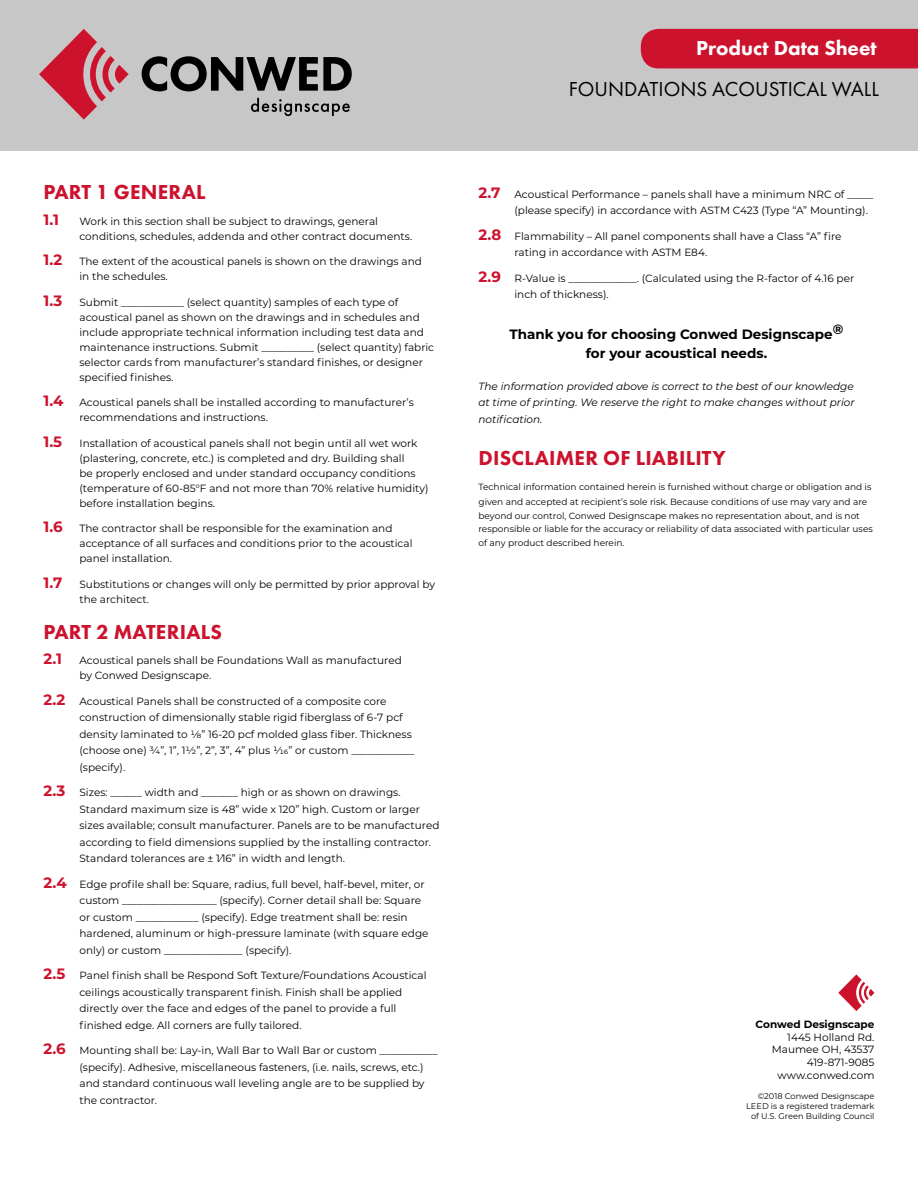
<style>
.page{position:relative;width:918px;height:1188px;background:#fff}
.page>*{position:absolute;margin:0;border:0;box-sizing:border-box;transform-origin:0 0}
.t1{font:800 21px "Futura PT";letter-spacing:.01em;color:#cd122d}
.t2{font:21px "Futura PT";color:#000}
.t3{font:800 21px "Futura PT";color:#fff}
.t4{font:700 15px "Montserrat";color:#cd122d}
.t5{font:700 13.5px/19.5px "Montserrat";color:#000;text-align:center}
.t6{font:10.5px/16.5px "Montserrat";color:#000}
.t7{font:italic 10.5px/16.5px "Montserrat";color:#000;text-align:justify}
.t8{font:700 10.5px "Montserrat";color:#000}
.t9{font:9px/13.5px "Montserrat";color:#000}
.t10{font:8.25px/9.9px "Montserrat";color:#000;text-align:right}
.s1{font-weight:700;font-size:15px;color:#cd122d}
</style>
<div class="page">
<div style="left:0;top:0;width:918px;height:151px;background:#c7c7c7"></div>
<svg style="left:39px;top:29px;width:90px;height:91px"></svg>
<svg style="left:142px;top:56px;width:210px;height:35px"></svg>
<svg style="left:251px;top:98px;width:99px;height:18px"></svg>
<div style="left:641px;top:29px;width:277px;height:39px;background:#cd122d"></div>
<svg style="left:838px;top:974px;width:36px;height:37px"></svg>
<h1 class="t1" style="left:44px;top:179px;width:163px">PART 1 GENERAL</h1>
<h2 class="t4" style="left:44px;top:208px;width:17px">1.1</h2>
<p class="t6" style="left:80px;top:213px;width:334px;line-height:15px">Work in this section shall be subject to drawings, general conditions, schedules, addenda and other contract documents.</p>
<p class="t6" style="left:79px;top:253px;width:344px;line-height:15px;text-indent:-36px"><span class="s1">1.2</span> The extent of the acoustical panels is shown on the drawings and in the schedules.</p>
<p class="t6" style="left:79px;top:294px;width:356px;line-height:15px;text-indent:-36px"><span class="s1">1.3</span> Submit ____________ (select quantity) samples of each type of acoustical panel as shown on the drawings and in schedules and include appropriate technical information including test data and maintenance instructions. Submit __________ (select quantity) fabric selector cards from manufacturer’s standard finishes, or designer specified finishes.</p>
<p class="t6" style="left:79px;top:394px;width:336px;line-height:15px;text-indent:-36px"><span class="s1">1.4</span> Acoustical panels shall be installed according to manufacturer’s recommendations and instructions.</p>
<p class="t6" style="left:80px;top:435px;width:351px;line-height:15px;text-indent:-36px"><span class="s1">1.5</span> Installation of acoustical panels shall not begin until all wet work (plastering, concrete, etc.) is completed and dry. Building shall<br>be properly enclosed and under standard occupancy conditions (temperature of 60-85°F and not more than 70% relative humidity) before installation begins.</p>
<p class="t6" style="left:80px;top:520px;width:335px;line-height:15px;text-indent:-36px"><span class="s1">1.6</span> The contractor shall be responsible for the examination and acceptance of all surfaces and conditions prior to the acoustical panel installation.</p>
<p class="t6" style="left:79px;top:576px;width:357px;line-height:15px;text-indent:-36px"><span class="s1">1.7</span> Substitutions or changes will only be permitted by prior approval by the architect.</p>
<h1 class="t1" style="left:44px;top:618px;width:180px">PART 2 MATERIALS</h1>
<p class="t6" style="left:79px;top:652px;width:324px;line-height:15px;text-indent:-36px"><span class="s1">2.1</span> Acoustical panels shall be Foundations Wall as manufactured by Conwed Designscape.</p>
<p class="t6" style="left:79px;top:692px;width:336px;text-indent:-36px"><span class="s1">2.2</span> Acoustical Panels shall be constructed of a composite core construction of dimensionally stable rigid fiberglass of 6-7 pcf density laminated to 1/8” 16-20 pcf molded glass fiber. Thickness (choose one) 3/4”, 1”, 11/2”, 2”, 3”, 4” plus 1/16” or custom ____________ (specify).</p>
<p class="t6" style="left:79px;top:784px;width:361px;text-indent:-36px"><span class="s1">2.3</span> Sizes: ______ width and _______ high or as shown on drawings.<br>Standard maximum size is 48” wide x 120” high. Custom or larger sizes available; consult manufacturer. Panels are to be manufactured according to field dimensions supplied by the installing contractor.<br>Standard tolerances are ± 1⁄16” in width and length.</p>
<p class="t6" style="left:80px;top:875px;width:351px;text-indent:-36px"><span class="s1">2.4</span> Edge profile shall be: Square, radius, full bevel, half-bevel, miter, or custom __________________ (specify). Corner detail shall be: Square or custom ____________ (specify). Edge treatment shall be: resin hardened, aluminum or high-pressure laminate (with square edge only) or custom _______________ (specify).</p>
<p class="t6" style="left:79px;top:967px;width:349px;text-indent:-36px"><span class="s1">2.5</span> Panel finish shall be Respond Soft Texture/Foundations Acoustical ceilings acoustically transparent finish. Finish shall be applied directly over the face and edges of the panel to provide a full finished edge. All corners are fully tailored.</p>
<p class="t6" style="left:80px;top:1042px;width:359px;text-indent:-36px"><span class="s1">2.6</span> Mounting shall be: Lay-in, Wall Bar to Wall Bar or custom ___________ (specify). Adhesive, miscellaneous fasteners, (i.e. nails, screws, etc.) and standard continuous wall leveling angle are to be supplied by the contractor.</p>
<h1 class="t3" style="left:696px;top:35px;width:182px">Product Data Sheet</h1>
<h1 class="t2" style="left:569px;top:77px;width:312px">FOUNDATIONS ACOUSTICAL WALL</h1>
<p class="t6" style="left:514px;top:185px;width:360px;text-indent:-36px"><span class="s1">2.7</span> Acoustical Performance – panels shall have a minimum NRC of _____ (please specify) in accordance with ASTM C423 (Type “A” Mounting).</p>
<p class="t6" style="left:514px;top:227px;width:329px;text-indent:-36px"><span class="s1">2.8</span> Flammability – All panel components shall have a Class “A” fire rating in accordance with ASTM E84.</p>
<p class="t6" style="left:514px;top:269px;width:341px;text-indent:-36px"><span class="s1">2.9</span> R-Value is _____________. (Calculated using the R-factor of 4.16 per inch of thickness).</p>
<p class="t5" style="left:510px;top:323px;width:335px">Thank you for choosing Conwed Designscape® for your acoustical needs.</p>
<p class="t7" style="left:478px;top:377px;width:378px">The information provided above is correct to the best of our knowledge at time of printing. We reserve the right to make changes without prior notification.</p>
<h1 class="t1" style="left:479px;top:444px;width:249px">DISCLAIMER OF LIABILITY</h1>
<p class="t9" style="left:478px;top:479px;width:394px;line-height:15px">Technical information contained herein is furnished without charge or obligation and is given and accepted at recipient’s sole risk. Because conditions of use may vary and are</p>
<p class="t9" style="left:478px;top:508px;width:396px">beyond our control, Conwed Designscape makes no representation about, and is not responsible or liable for the accuracy or reliability of data associated with particular uses of any product described herein.</p>
<p class="t8" style="left:756px;top:1017px;width:120px">Conwed Designscape</p>
<p class="t6" style="left:772px;top:1030px;width:104px;line-height:12.6px;text-align:right">1445 Holland Rd.<br>Maumee OH, 43537<br>419-871-9085 www.conwed.com</p>
<p class="t10" style="left:746px;top:1091px;width:130px">©2018 Conwed Designscape<br>LEED is a registered trademark of U.S. Green Building Council</p>
</div>
